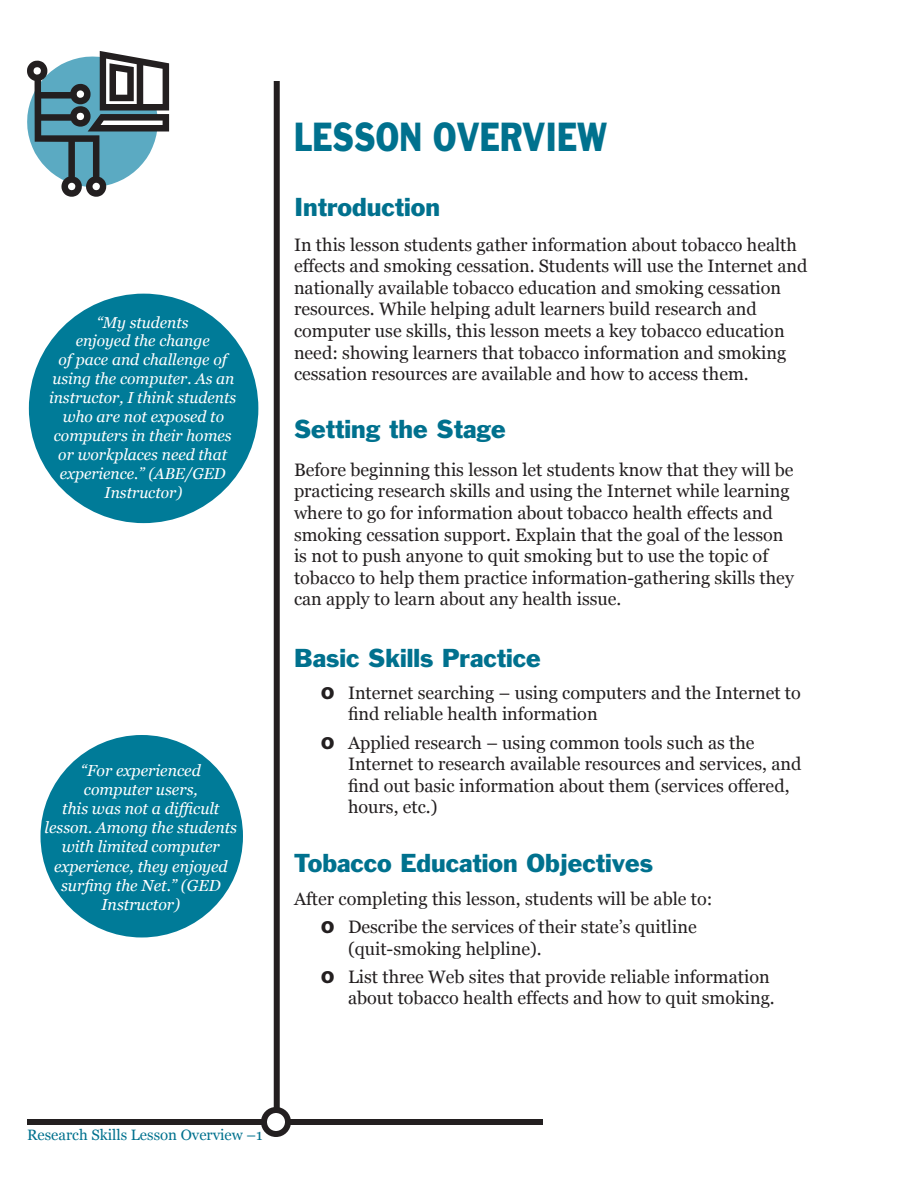
<style>
.page{position:relative;width:918px;height:1188px;background:#fff}
.page>*{position:absolute;margin:0;border:0;box-sizing:border-box;transform-origin:0 0}
.t1{font:37.5px "Franklin Gothic";color:#00718e;scale:.8 1}
.t2{font:24px "Franklin Gothic";color:#00718e}
.t3{font:18px/21.6px "Georgia";color:#231f20}
.t4{font:italic 15.9px/19.2px "Georgia";color:#fff;text-align:center}
.t5{font:italic 15.75px/18.9px "Georgia";color:#fff;text-align:center}
.t6{font:15px "Georgia";color:#00718e}
.s1{font-family:"Myriad";font-weight:700;font-size:24px}
</style>
<div class="page">
<div style="left:274px;top:81px;width:6px;height:1029px;background:#231f20"></div>
<div style="left:27px;top:1119px;width:237px;height:6px;background:#231f20"></div>
<div style="left:261px;top:1107px;width:30px;height:30px;border:6px solid #231f20;border-radius:50%"></div>
<div style="left:288px;top:1119px;width:255px;height:6px;background:#231f20"></div>
<svg style="left:27px;top:51px;width:142px;height:146px"></svg>
<div style="left:29px;top:294px;width:229px;height:229px;background:#007b98;border-radius:50%"></div>
<div style="left:40px;top:735px;width:203px;height:203px;background:#007b98;border-radius:50%"></div>
<p class="t5" style="left:49px;top:313px;width:189px">“My students<br>enjoyed the change<br>of pace and challenge of using the computer. As an instructor, I think students who are not exposed to computers in their homes or workplaces need that experience.” (ABE/GED<br>Instructor)</p>
<p class="t4" style="left:45px;top:761px;width:194px">“For experienced<br>computer users,<br>this was not a difficult lesson. Among the students with limited computer experience, they enjoyed surfing the Net.” (GED<br>Instructor)</p>
<h1 class="t1" style="left:294px;top:113px;width:393px">LESSON OVERVIEW</h1>
<h2 class="t2" style="left:294px;top:192px;width:148px">Introduction</h2>
<p class="t3" style="left:294px;top:234px;width:515px">In this lesson students gather information about tobacco health effects and smoking cessation. Students will use the Internet and nationally available tobacco education and smoking cessation resources. While helping adult learners build research and computer use skills, this lesson meets a key tobacco education need: showing learners that tobacco information and smoking cessation resources are available and how to access them.</p>
<h2 class="t2" style="left:294px;top:413px;width:213px">Setting the Stage</h2>
<p class="t3" style="left:294px;top:459px;width:501px">Before beginning this lesson let students know that they will be practicing research skills and using the Internet while learning where to go for information about tobacco health effects and smoking cessation support. Explain that the goal of the lesson is not to push anyone to quit smoking but to use the topic of tobacco to help them practice information-gathering skills they can apply to learn about any health issue.</p>
<h2 class="t2" style="left:294px;top:642px;width:248px">Basic Skills Practice</h2>
<p class="t3" style="left:348px;top:682px;width:454px;text-indent:-27px"><span class="s1">o</span> Internet searching – using computers and the Internet to find reliable health information</p>
<p class="t3" style="left:348px;top:732px;width:455px;text-indent:-27px"><span class="s1">o</span> Applied research – using common tools such as the Internet to research available resources and services, and find out basic information about them (services offered, hours, etc.)</p>
<h2 class="t2" style="left:294px;top:847px;width:361px">Tobacco Education Objectives</h2>
<p class="t3" style="left:321px;top:884px;width:393px;line-height:28.3px;text-indent:-27px">After completing this lesson, students will be able to: <span class="s1">o</span> Describe the services of their state’s quitline</p>
<p class="t3" style="left:321px;top:934px;width:450px;line-height:28.3px;text-indent:27px">(quit-smoking helpline).<br><span class="s1">o</span> List three Web sites that provide reliable information</p>
<p class="t3" style="left:348px;top:987px;width:428px">about tobacco health effects and how to quit smoking.</p>
<p class="t6" style="left:27px;top:1126px;width:237px">Research Skills Lesson Overview –1</p>
</div>
